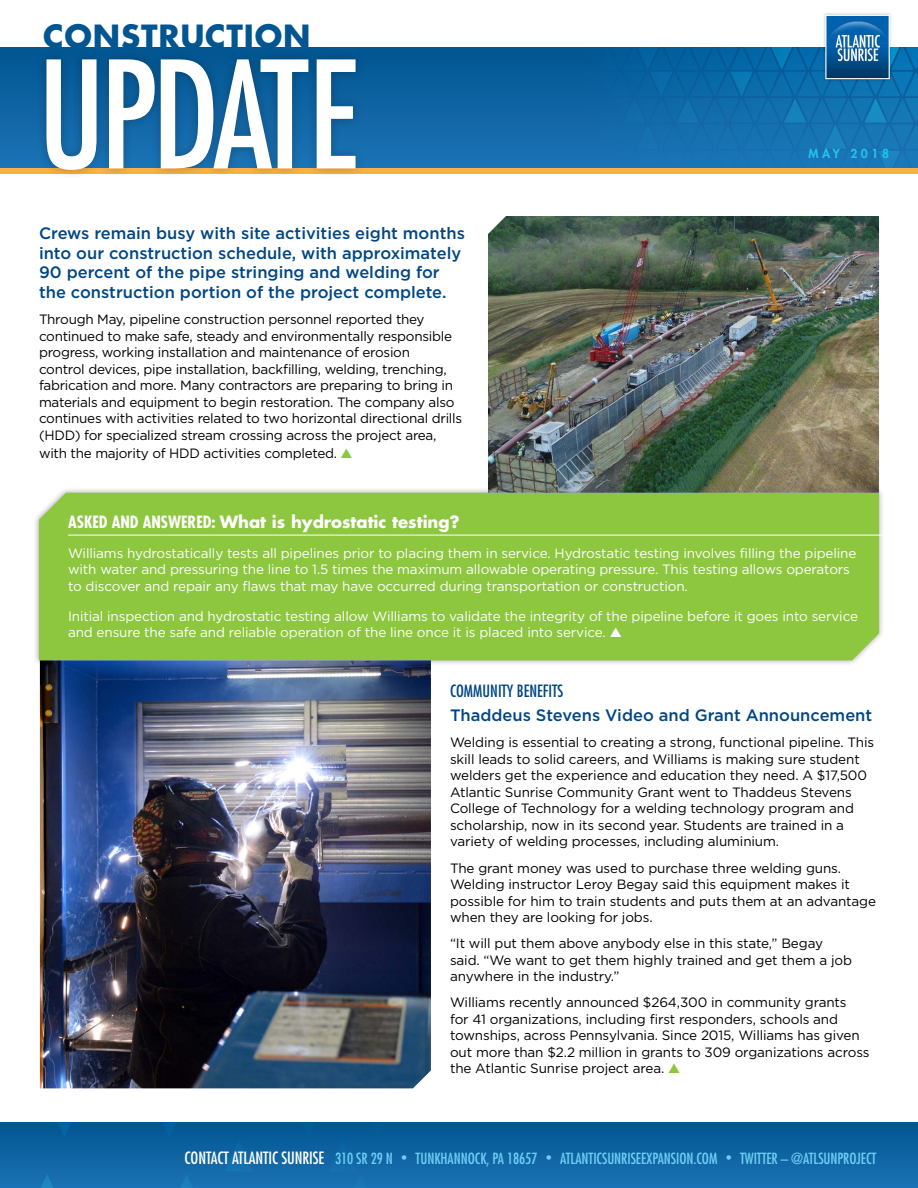
<style>
.page{position:relative;width:918px;height:1188px;background:#fff}
.page>*{position:absolute;margin:0;border:0;box-sizing:border-box;transform-origin:0 0}
.t1{font:condensed 144.6px "Futura";letter-spacing:-.035em;color:#fff}
.t2{font:700 31.05px "Futura";letter-spacing:.025em;color:#015591}
.t3{font:500 16.5px/19.5px "Gotham";color:#004785}
.t4{font:700 16.5px "Futura";color:#fff}
.t5{font:condensed 16.5px "Futura";color:#004785}
.t6{font:condensed 15px "Futura";letter-spacing:-.005em;color:#6dcff6}
.t7{font:13.5px/16.5px "Gotham";letter-spacing:-.01em;color:#000}
.t8{font:13.5px/16.5px "Gotham";letter-spacing:-.01em;color:#fff}
.t9{font:800 12px "Futura";letter-spacing:.3em;color:#20c4f4}
.s1{color:#8dc63f}
.s2{font-stretch:condensed}
.s3{font-size:16.5px;color:#fff}
.s4{font-size:12px}
</style>
<div class="page">
<div style="left:0;top:1122px;width:918px;height:66px;background:linear-gradient(to bottom,#015590,#1b71b4)"></div>
<div style="left:0;top:47px;width:918px;height:121px;background:linear-gradient(to bottom,#015590,#1c73b6)"></div>
<svg style="left:224px;top:1140px;width:29px;height:32px"></svg>
<svg style="left:33px;top:1174px;width:29px;height:14px"></svg>
<svg style="left:172px;top:1174px;width:29px;height:14px"></svg>
<svg style="left:433px;top:1140px;width:29px;height:32px"></svg>
<svg style="left:155px;top:1122px;width:29px;height:15px"></svg>
<svg style="left:33px;top:1002px;width:99px;height:135px"></svg>
<svg style="left:294px;top:1088px;width:99px;height:100px"></svg>
<div style="left:822px;top:12px;width:71px;height:70px;background:#ececec"></div>
<svg style="left:569px;top:14px;width:349px;height:223px"></svg>
<div style="left:0;top:168px;width:918px;height:5px;background:#fbb040"></div>
<div style="left:36px;top:49px;width:330px;height:131px;background:#000;opacity:.25"></div>
<div style="left:33px;top:487px;width:852px;height:180px;background:#000;opacity:.35"></div>
<div style="left:39px;top:493px;width:840px;height:167px;background:#8dc63f"></div>
<hr style="left:68px;top:535px;width:827px;height:1px;background:#fff">
<img style="left:488px;top:216px;width:391px;height:277px">
<img style="left:40px;top:660px;width:391px;height:428px">
<h2 class="t2" style="left:43px;top:15px;width:269px">CONSTRUCTION</h2>
<h1 class="t1" style="left:38px;top:24px;width:322px">UPDATE</h1>
<p class="t3" style="left:39px;top:224px;width:427px">Crews remain busy with site activities eight months into our construction schedule, with approximately 90 percent of the pipe stringing and welding for the construction portion of the project complete.</p>
<p class="t7" style="left:39px;top:311px;width:425px">Through May, pipeline construction personnel reported they continued to make safe, steady and environmentally responsible progress, working installation and maintenance of erosion<br>control devices, pipe installation, backfilling, welding, trenching, fabrication and more. Many contractors are preparing to bring in materials and equipment to begin restoration. The company also continues with activities related to two horizontal directional drills (HDD) for specialized stream crossing across the project area,</p>
<p class="t7" style="left:39px;top:444px;width:315px">with the majority of HDD activities completed. <span class="s1">▲</span></p>
<p class="t9" style="left:809px;top:145px;width:82px">MAY 2018</p>
<p class="t4" style="left:68px;top:510px;width:393px"><span class="s2">ASKED AND ANSWERED:</span> What is hydrostatic testing?</p>
<p class="t8" style="left:68px;top:545px;width:790px">Williams hydrostatically tests all pipelines prior to placing them in service. Hydrostatic testing involves filling the pipeline with water and pressuring the line to 1.5 times the maximum allowable operating pressure. This testing allows operators to discover and repair any flaws that may have occurred during transportation or construction.</p>
<p class="t8" style="left:68px;top:608px;width:792px">Initial inspection and hydrostatic testing allow Williams to validate the integrity of the pipeline before it goes into service and ensure the safe and reliable operation of the line once it is placed into service. ▲</p>
<p class="t5" style="left:450px;top:681px;width:115px">COMMUNITY BENEFITS</p>
<p class="t3" style="left:450px;top:705px;width:424px">Thaddeus Stevens Video and Grant Announcement</p>
<p class="t7" style="left:450px;top:734px;width:426px">Welding is essential to creating a strong, functional pipeline. This skill leads to solid careers, and Williams is making sure student welders get the experience and education they need. A $17,500<br>Atlantic Sunrise Community Grant went to Thaddeus Stevens College of Technology for a welding technology program and scholarship, now in its second year. Students are trained in a variety of welding processes, including aluminium.</p>
<p class="t7" style="left:450px;top:859px;width:428px">The grant money was used to purchase three welding guns.<br>Welding instructor Leroy Begay said this equipment makes it possible for him to train students and puts them at an advantage when they are looking for jobs.</p>
<p class="t7" style="left:450px;top:935px;width:404px">“It will put them above anybody else in this state,” Begay said. “We want to get them highly trained and get them a job anywhere in the industry.”</p>
<p class="t7" style="left:450px;top:994px;width:421px">Williams recently announced $264,300 in community grants<br>for 41 organizations, including first responders, schools and townships, across Pennsylvania. Since 2015, Williams has given out more than $2.2 million in grants to 309 organizations across the Atlantic Sunrise project area. <span class="s1">▲</span></p>
<p class="t6" style="left:185px;top:1149px;width:693px"><span class="s3">CONTACT ATLANTIC SUNRISE</span> 310 SR 29 N <span class="s4">•</span> TUNKHANNOCK, PA 18657 <span class="s4">•</span> ATLANTICSUNRISEEXPANSION.COM <span class="s4">•</span> TWITTER – @ATLSUNPROJECT</p>
</div>
